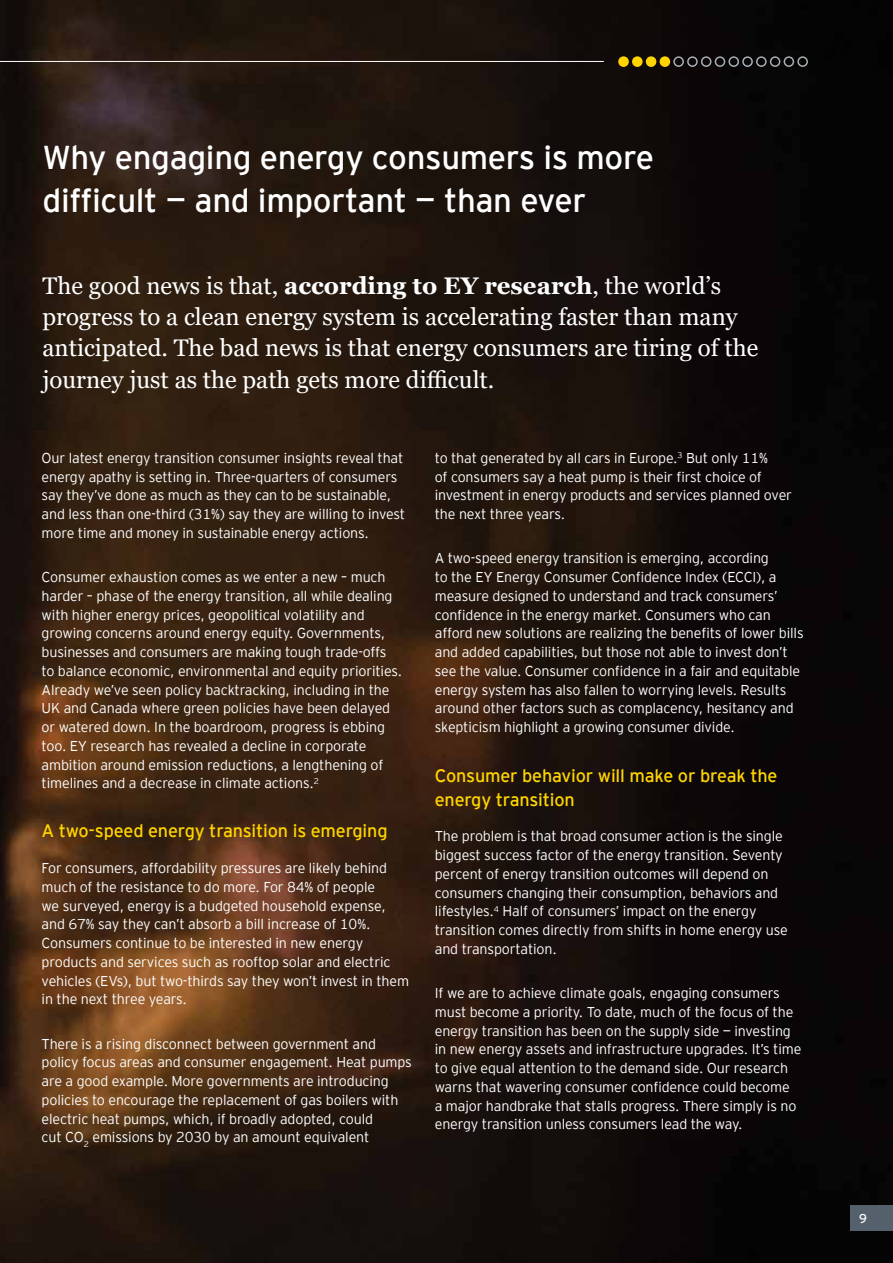
<style>
.page{position:relative;width:893px;height:1263px;background:#fff}
.page>*{position:absolute;margin:0;border:0;box-sizing:border-box;transform-origin:0 0}
.t1{font:33px/42.9px "EY Interstate";letter-spacing:-.01em;color:#fff}
.t2{font:24px/31.2px "Georgia";color:#fff}
.t3{font:18px/24px "EY Interstate";letter-spacing:-.01em;color:#ffd400}
.t4{font:300 14.25px/18.8px "EY Interstate";letter-spacing:-.01em;color:#fff}
.t5{font:12.75px "EY Interstate";color:#fff}
.s1{font-weight:700}
</style>
<div class="page">
<img style="left:0;top:0;width:893px;height:1263px">
<div style="left:850px;top:1205px;width:43px;height:26px;background:#54606b"></div>
<div style="left:647px;top:57px;width:9px;height:9px;background:#ffd400;border-radius:50%"></div>
<div style="left:646px;top:56px;width:10px;height:11px;border:2px solid #ffd400;border-radius:50%"></div>
<div style="left:770px;top:56px;width:10px;height:11px;border:2px solid #a7afb5;border-radius:50%"></div>
<div style="left:715px;top:56px;width:10px;height:11px;border:2px solid #a7afb5;border-radius:50%"></div>
<div style="left:660px;top:57px;width:9px;height:9px;background:#ffd400;border-radius:50%"></div>
<div style="left:660px;top:56px;width:10px;height:11px;border:2px solid #ffd400;border-radius:50%"></div>
<div style="left:784px;top:56px;width:10px;height:11px;border:2px solid #a7afb5;border-radius:50%"></div>
<div style="left:728px;top:56px;width:11px;height:11px;border:2px solid #a7afb5;border-radius:50%"></div>
<div style="left:673px;top:56px;width:11px;height:11px;border:2px solid #a7afb5;border-radius:50%"></div>
<div style="left:797px;top:56px;width:11px;height:11px;border:2px solid #a7afb5;border-radius:50%"></div>
<div style="left:619px;top:57px;width:9px;height:9px;background:#ffd400;border-radius:50%"></div>
<div style="left:618px;top:56px;width:11px;height:11px;border:2px solid #ffd400;border-radius:50%"></div>
<div style="left:742px;top:56px;width:11px;height:11px;border:2px solid #a7afb5;border-radius:50%"></div>
<div style="left:687px;top:56px;width:11px;height:11px;border:2px solid #a7afb5;border-radius:50%"></div>
<div style="left:633px;top:57px;width:9px;height:9px;background:#ffd400;border-radius:50%"></div>
<div style="left:632px;top:56px;width:11px;height:11px;border:2px solid #ffd400;border-radius:50%"></div>
<div style="left:756px;top:56px;width:11px;height:11px;border:2px solid #a7afb5;border-radius:50%"></div>
<div style="left:701px;top:56px;width:10px;height:11px;border:2px solid #a7afb5;border-radius:50%"></div>
<hr style="left:0;top:61px;width:604px;height:1px;background:#fff">
<h1 class="t1" style="left:43px;top:134px;width:613px">Why engaging energy consumers is more difficult — and important — than ever</h1>
<p class="t2" style="left:42px;top:271px;width:717px">The good news is that, <span class="s1">according to EY research</span>, the world’s progress to a clean energy system is accelerating faster than many anticipated. The bad news is that energy consumers are tiring of the journey just as the path gets more difficult.</p>
<p class="t4" style="left:42px;top:447px;width:365px">Our latest energy transition consumer insights reveal that energy apathy is setting in. Three-quarters of consumers say they’ve done as much as they can to be sustainable, and less than one-third (31%) say they are willing to invest more time and money in sustainable energy actions.</p>
<p class="t4" style="left:42px;top:567px;width:362px">Consumer exhaustion comes as we enter a new – much harder – phase of the energy transition, all while dealing with higher energy prices, geopolitical volatility and growing concerns around energy equity. Governments, businesses and consumers are making tough trade-offs to balance economic, environmental and equity priorities.<br>Already we’ve seen policy backtracking, including in the UK and Canada where green policies have been delayed or watered down. In the boardroom, progress is ebbing too. EY research has revealed a decline in corporate ambition around emission reductions, a lengthening of timelines and a decrease in climate actions.<sup>2</sup></p>
<p class="t3" style="left:42px;top:818px;width:347px">A two-speed energy transition is emerging</p>
<p class="t4" style="left:42px;top:858px;width:369px">For consumers, affordability pressures are likely behind much of the resistance to do more. For 84% of people<br>we surveyed, energy is a budgeted household expense, and 67% say they can’t absorb a bill increase of 10%.<br>Consumers continue to be interested in new energy products and services such as rooftop solar and electric vehicles (EVs), but two-thirds say they won’t invest in them in the next three years.</p>
<p class="t4" style="left:42px;top:1033px;width:372px">There is a rising disconnect between government and policy focus areas and consumer engagement. Heat pumps are a good example. More governments are introducing policies to encourage the replacement of gas boilers with electric heat pumps, which, if broadly adopted, could<br>cut CO<sub>2</sub> emissions by 2030 by an amount equivalent</p>
<p class="t4" style="left:435px;top:448px;width:359px">to that generated by all cars in Europe.<sup>3</sup> But only 11%<br>of consumers say a heat pump is their first choice of investment in energy products and services planned over the next three years.</p>
<p class="t4" style="left:435px;top:548px;width:370px">A two-speed energy transition is emerging, according<br>to the EY Energy Consumer Confidence Index (ECCI), a measure designed to understand and track consumers’ confidence in the energy market. Consumers who can afford new solutions are realizing the benefits of lower bills and added capabilities, but those not able to invest don’t see the value. Consumer confidence in a fair and equitable energy system has also fallen to worrying levels. Results around other factors such as complacency, hesitancy and skepticism highlight a growing consumer divide.</p>
<p class="t3" style="left:435px;top:762px;width:344px">Consumer behavior will make or break the energy transition</p>
<p class="t4" style="left:435px;top:826px;width:355px">The problem is that broad consumer action is the single biggest success factor of the energy transition. Seventy percent of energy transition outcomes will depend on consumers changing their consumption, behaviors and lifestyles.<sup>4</sup> Half of consumers’ impact on the energy transition comes directly from shifts in home energy use and transportation.</p>
<p class="t4" style="left:435px;top:983px;width:368px">If we are to achieve climate goals, engaging consumers must become a priority. To date, much of the focus of the energy transition has been on the supply side — investing in new energy assets and infrastructure upgrades. It’s time to give equal attention to the demand side. Our research warns that wavering consumer confidence could become<br>a major handbrake that stalls progress. There simply is no energy transition unless consumers lead the way.</p>
<p class="t5" style="left:859px;top:1209px;width:9px">9</p>
</div>
